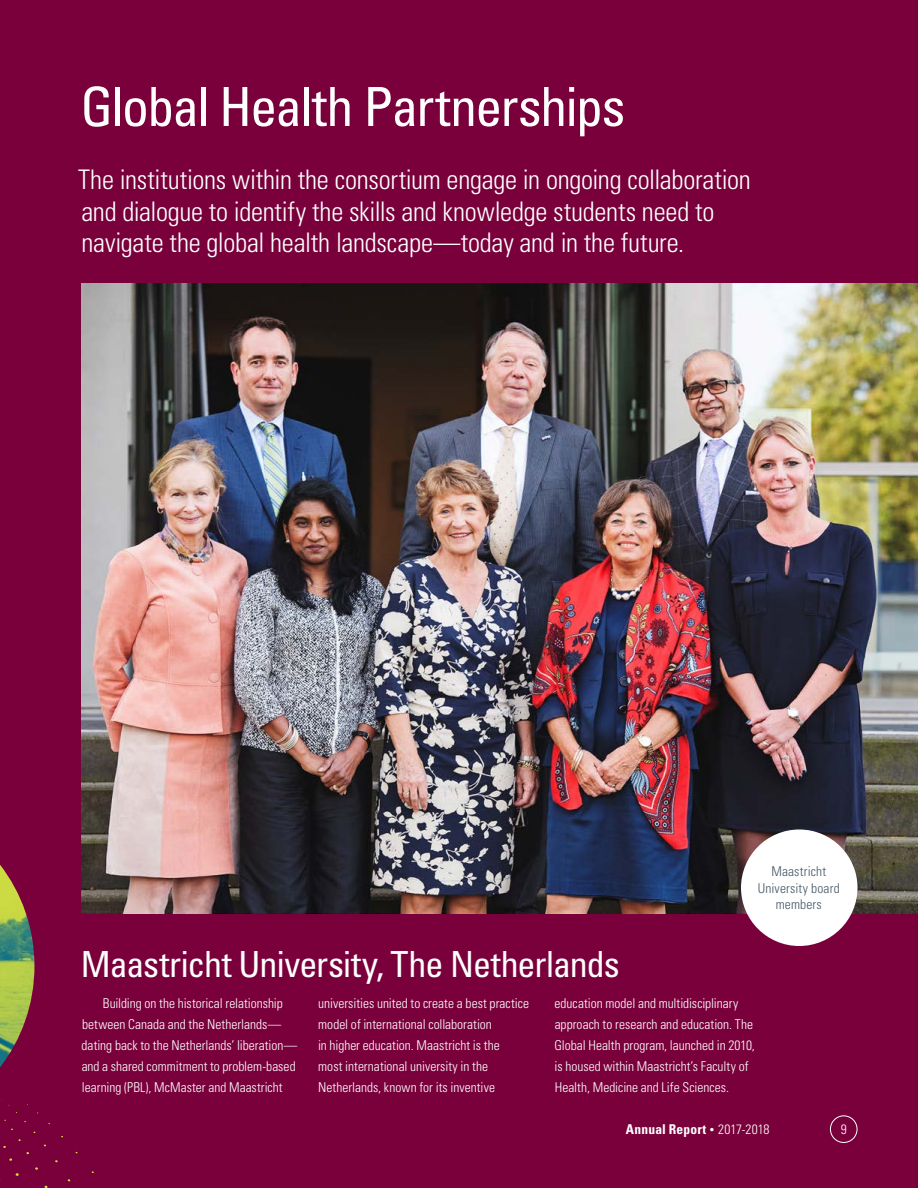
<style>
.page{position:relative;width:918px;height:1188px;background:#7a003c}
.page>*{position:absolute;margin:0;border:0;box-sizing:border-box;transform-origin:0 0}
.t1{font:condensed 54px "Univers LT Std";letter-spacing:-.035em;color:#fff}
.t2{font:condensed 36px "Univers LT Std";letter-spacing:-.025em;color:#fff}
.t3{font:300 condensed 27px/31.5px "Univers LT Std";letter-spacing:-.01em;color:#fff}
.t4{font:300 condensed 13.5px/21px "Univers LT Std";color:#fff}
.t5{font:300 condensed 13.5px/16.5px "Univers LT Std";letter-spacing:.015em;color:#485865;text-align:center}
.t6{font:700 condensed 13.5px "Univers LT Std";letter-spacing:.015em;color:#fff}
.s1{font-weight:300;font-size:9.45px}
.s2{font-weight:300}
</style>
<div class="page">
<svg style="left:0;top:1099px;width:94px;height:89px"></svg>
<img style="left:0;top:865px;width:34px;height:202px">
<img style="left:81px;top:284px;width:837px;height:630px">
<div style="left:741px;top:829px;width:116px;height:117px;background:#fff;border-radius:50%"></div>
<div style="left:830px;top:1116px;width:27px;height:27px;border:1px solid #fff;border-radius:50%"></div>
<h1 class="t1" style="left:80px;top:73px;width:547px">Global Health Partnerships</h1>
<h3 class="t3" style="left:78px;top:164px;width:674px">The institutions within the consortium engage in ongoing collaboration and dialogue to identify the skills and knowledge students need to navigate the global health landscape—today and in the future.</h3>
<p class="t5" style="left:758px;top:863px;width:83px">Maastricht<br>University board members</p>
<h2 class="t2" style="left:81px;top:941px;width:540px">Maastricht University, The Netherlands</h2>
<p class="t4" style="left:82px;top:993px;width:217px;text-indent:21px">Building on the historical relationship between Canada and the Netherlands— dating back to the Netherlands’ liberation— and a shared commitment to problem-based learning (PBL), McMaster and Maastricht</p>
<p class="t4" style="left:318px;top:993px;width:212px">universities united to create a best practice model of international collaboration<br>in higher education. Maastricht is the<br>most international university in the Netherlands, known for its inventive</p>
<p class="t4" style="left:555px;top:993px;width:202px">education model and multidisciplinary approach to research and education. The Global Health program, launched in 2010, is housed within Maastricht’s Faculty of Health, Medicine and Life Sciences.</p>
<p class="t6" style="left:626px;top:1121px;width:145px">Annual Report <span class="s1">•</span> <span class="s2">2017-2018</span></p>
<p class="t4" style="left:841px;top:1119px;width:7px">9</p>
</div>
